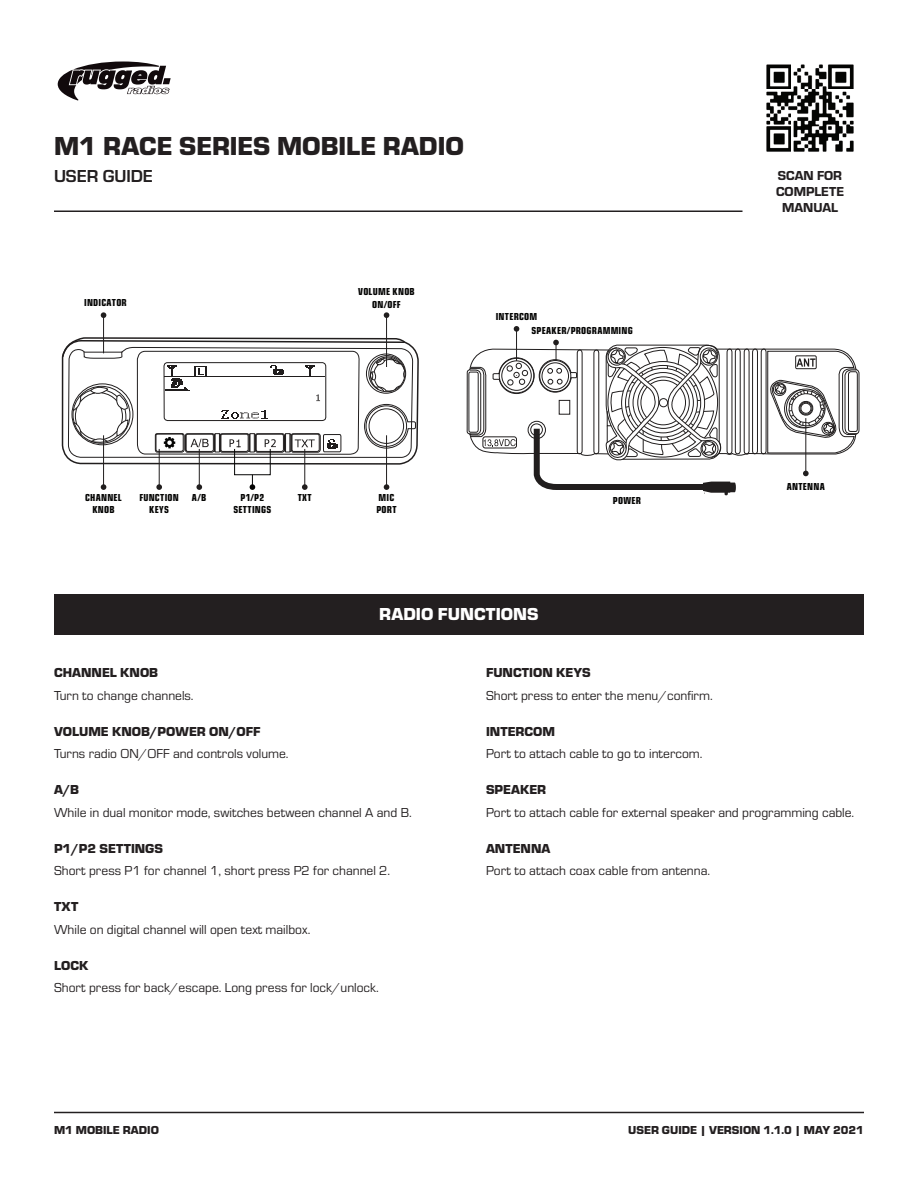
<style>
.page{position:relative;width:918px;height:1188px;background:#fff}
.page>*{position:absolute;margin:0;border:0;box-sizing:border-box;transform-origin:0 0}
.t1{font:900 27px "Eurostile";color:#231f20}
.t2{font:900 18px "Eurostile";color:#fff}
.t3{font:700 18px "Eurostile";color:#231f20}
.t4{font:13.5px "Eurostile";color:#231f20}
.t5{font:900 13.5px "Eurostile";color:#231f20}
.t6{font:13.5px/16.2px "Eurostile Hea";color:#231f20;text-align:center}
.t7{font:900 12px "Eurostile";color:#231f20}
.t8{font:10.5px/12.6px "Eurostile Con Hea";letter-spacing:.02em;color:#050504;text-align:center}
</style>
<div class="page">
<hr style="left:54px;top:1112px;width:810px;height:1px;background:#231f20">
<svg style="left:73px;top:337px;width:346px;height:116px"></svg>
<hr style="left:103px;top:315px;width:1px;height:38px;background:#211e1e">
<svg style="left:101px;top:312px;width:5px;height:6px"></svg>
<svg style="left:61px;top:341px;width:355px;height:149px"></svg>
<hr style="left:386px;top:315px;width:1px;height:52px;background:#211e1e">
<svg style="left:384px;top:312px;width:5px;height:6px"></svg>
<hr style="left:516px;top:329px;width:1px;height:32px;background:#211e1e">
<svg style="left:514px;top:326px;width:5px;height:6px"></svg>
<svg style="left:468px;top:340px;width:390px;height:155px"></svg>
<svg style="left:58px;top:62px;width:113px;height:39px"></svg>
<hr style="left:54px;top:211px;width:688px;height:1px;background:#231f20">
<img style="left:766px;top:64px;width:88px;height:88px">
<div style="left:54px;top:594px;width:810px;height:40px;background:#231f20"></div>
<h1 class="t1" style="left:54px;top:126px;width:411px">M1 RACE SERIES MOBILE RADIO</h1>
<h2 class="t3" style="left:54px;top:163px;width:100px">USER GUIDE</h2>
<p class="t6" style="left:776px;top:166px;width:69px">SCAN FOR<br>COMPLETE<br>MANUAL</p>
<p class="t8" style="left:84px;top:296px;width:44px">INDICATOR</p>
<p class="t8" style="left:358px;top:284px;width:58px">VOLUME KNOB<br>ON/OFF</p>
<p class="t8" style="left:85px;top:490px;width:38px">CHANNEL<br>KNOB</p>
<p class="t8" style="left:139px;top:490px;width:41px">FUNCTION<br>KEYS</p>
<p class="t8" style="left:192px;top:490px;width:16px">A/B</p>
<p class="t8" style="left:233px;top:490px;width:39px">P1/P2<br>SETTINGS</p>
<p class="t8" style="left:298px;top:490px;width:16px">TXT</p>
<p class="t8" style="left:376px;top:490px;width:22px;text-align:left">MIC<br>PORT</p>
<p class="t8" style="left:531px;top:309px;width:103px;line-height:13.6px;text-align:left;text-indent:-36px">INTERCOM<br>SPEAKER/PROGRAMMING</p>
<p class="t8" style="left:613px;top:493px;width:30px">POWER</p>
<p class="t5" style="left:54px;top:663px;width:106px">CHANNEL KNOB</p>
<p class="t4" style="left:54px;top:686px;width:141px">Turn to change channels.</p>
<p class="t5" style="left:54px;top:722px;width:208px">VOLUME KNOB/POWER ON/OFF</p>
<p class="t4" style="left:54px;top:745px;width:236px">Turns radio ON/OFF and controls volume.</p>
<h2 class="t2" style="left:379px;top:601px;width:161px">RADIO FUNCTIONS</h2>
<p class="t5" style="left:486px;top:663px;width:106px">FUNCTION KEYS</p>
<p class="t4" style="left:486px;top:686px;width:228px">Short press to enter the menu/confirm.</p>
<p class="t5" style="left:486px;top:722px;width:71px">INTERCOM</p>
<p class="t4" style="left:486px;top:745px;width:218px">Port to attach cable to go to intercom.</p>
<p class="t8" style="left:787px;top:479px;width:40px">ANTENNA</p>
<p class="t5" style="left:54px;top:780px;width:27px">A/B</p>
<p class="t4" style="left:54px;top:803px;width:359px">While in dual monitor mode, switches between channel A and B.</p>
<p class="t5" style="left:54px;top:839px;width:111px">P1/P2 SETTINGS</p>
<p class="t4" style="left:54px;top:862px;width:338px">Short press P1 for channel 1, short press P2 for channel 2.</p>
<p class="t5" style="left:54px;top:897px;width:26px">TXT</p>
<p class="t4" style="left:54px;top:920px;width:258px">While on digital channel will open text mailbox.</p>
<p class="t5" style="left:54px;top:956px;width:36px">LOCK</p>
<p class="t4" style="left:54px;top:979px;width:326px">Short press for back/escape. Long press for lock/unlock.</p>
<p class="t5" style="left:486px;top:780px;width:62px">SPEAKER</p>
<p class="t4" style="left:486px;top:803px;width:370px">Port to attach cable for external speaker and programming cable.</p>
<p class="t5" style="left:486px;top:839px;width:66px">ANTENNA</p>
<p class="t4" style="left:486px;top:862px;width:226px">Port to attach coax cable from antenna.</p>
<p class="t7" style="left:54px;top:1121px;width:106px">M1 MOBILE RADIO</p>
<p class="t7" style="left:628px;top:1121px;width:237px">USER GUIDE | VERSION 1.1.0 | MAY 2021</p>
</div>
